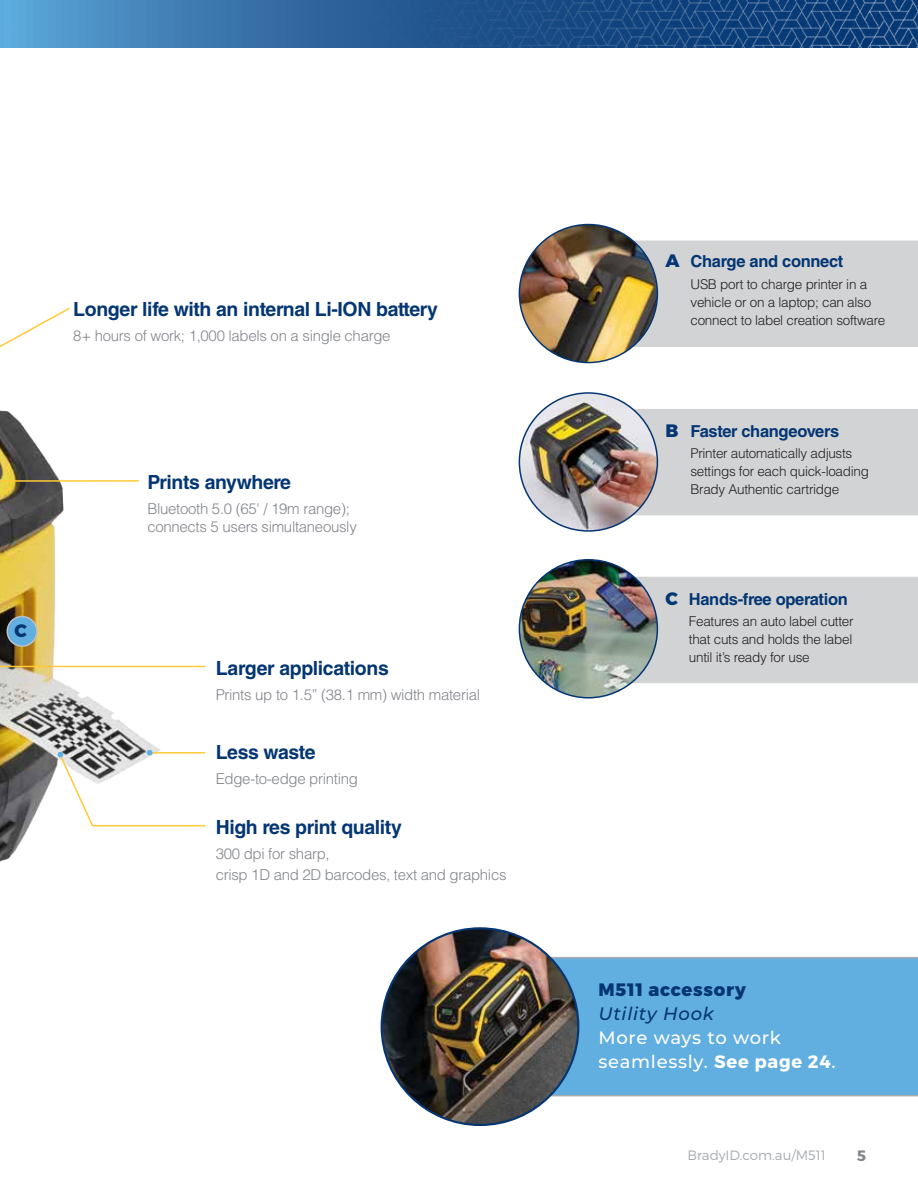
<style>
.page{position:relative;width:918px;height:1188px;background:#fff}
.page>*{position:absolute;margin:0;border:0;box-sizing:border-box;transform-origin:0 0}
.t1{font:700 19.5px "Helvetica LT Std";letter-spacing:-.02em;color:#043673}
.t2{font:500 18px/24px "Montserrat";letter-spacing:.04em;color:#fff}
.t3{font:800 18px "Montserrat";letter-spacing:.04em;color:#043673}
.t4{font:italic 500 18px "Montserrat";letter-spacing:.04em;color:#043673}
.t5{font:700 16.5px "Helvetica LT Std";letter-spacing:-.02em;color:#043673}
.t6{font:300 15px/21px "Helvetica LT Std";letter-spacing:-.02em;color:#81848a}
.t7{font:700 15px "Montserrat";color:#81848a}
.t8{font:300 13.5px/18px "Helvetica LT Std";letter-spacing:-.02em;color:#231f20}
.t9{font:300 13.5px "Montserrat";color:#a7abb0}
.s1{font-weight:700}
</style>
<div class="page">
<div style="left:632px;top:240px;width:286px;height:107px;background:#d1d3d4"></div>
<div style="left:633px;top:409px;width:285px;height:106px;background:#d1d3d4"></div>
<div style="left:632px;top:577px;width:286px;height:106px;background:#d1d3d4"></div>
<div style="left:550px;top:957px;width:368px;height:139px;background:#61aee1"></div>
<img style="left:519px;top:225px;width:138px;height:138px;border-radius:69px">
<img style="left:519px;top:393px;width:138px;height:138px;border-radius:69px">
<img style="left:519px;top:560px;width:138px;height:138px;border-radius:69px">
<img style="left:382px;top:928px;width:196px;height:197px;border-radius:98px">
<img style="left:0;top:434px;width:171px;height:428px">
<hr style="left:0;top:480px;width:139px;height:2px;background:#ffca38">
<svg style="left:0;top:307px;width:70px;height:127px"></svg>
<svg style="left:58px;top:750px;width:148px;height:77px"></svg>
<hr style="left:0;top:666px;width:205px;height:1px;background:#ffca38">
<div style="left:7px;top:617px;width:30px;height:29px;background:#61aee1;border-radius:50%"></div>
<div style="left:7px;top:616px;width:31px;height:31px;border:2px solid #bcc1c5;border-radius:50%"></div>
<img style="left:1px;top:0;width:917px;height:48px">
<h1 class="t1" style="left:73px;top:297px;width:366px">Longer life with an internal Li-ION battery</h1>
<p class="t6" style="left:73px;top:325px;width:319px">8+ hours of work; 1,000 labels on a single charge</p>
<h2 class="t3" style="left:14px;top:619px;width:14px">C</h2>
<h1 class="t1" style="left:147px;top:470px;width:145px">Prints anywhere</h1>
<p class="t6" style="left:147px;top:499px;width:211px;line-height:18px">Bluetooth 5.0 (65' / 19m range); connects 5 users simultaneously</p>
<h1 class="t1" style="left:216px;top:656px;width:175px">Larger applications</h1>
<p class="t6" style="left:216px;top:684px;width:266px">Prints up to 1.5” (38.1 mm) width material</p>
<h1 class="t1" style="left:216px;top:741px;width:101px">Less waste</h1>
<p class="t6" style="left:216px;top:768px;width:144px">Edge-to-edge printing</p>
<h1 class="t1" style="left:216px;top:815px;width:188px">High res print quality</h1>
<p class="t6" style="left:216px;top:843px;width:292px">300 dpi for sharp,<br>crisp 1D and 2D barcodes, text and graphics</p>
<h2 class="t3" style="left:666px;top:249px;width:16px">A</h2>
<p class="t5" style="left:691px;top:251px;width:154px">Charge and connect</p>
<p class="t8" style="left:691px;top:275px;width:196px">USB port to charge printer in a vehicle or on a laptop; can also connect to label creation software</p>
<h2 class="t3" style="left:666px;top:419px;width:14px">B</h2>
<p class="t5" style="left:690px;top:421px;width:150px">Faster changeovers</p>
<p class="t8" style="left:690px;top:444px;width:180px">Printer automatically adjusts settings for each quick-loading<br>Brady Authentic cartridge</p>
<h2 class="t3" style="left:666px;top:587px;width:14px">C</h2>
<p class="t5" style="left:689px;top:589px;width:161px">Hands-free operation</p>
<p class="t8" style="left:689px;top:612px;width:166px;text-align:justify">Features an auto label cutter that cuts and holds the label until it’s ready for use</p>
<h2 class="t3" style="left:598px;top:979px;width:149px">M511 accessory</h2>
<h2 class="t4" style="left:598px;top:1001px;width:117px">Utility Hook</h2>
<h2 class="t2" style="left:598px;top:1025px;width:239px">More ways to work seamlessly. <span class="s1">See page 24</span>.</h2>
<p class="t9" style="left:688px;top:1147px;width:140px">BradyID.com.au/M511</p>
<p class="t7" style="left:857px;top:1147px;width:10px">5</p>
</div>
